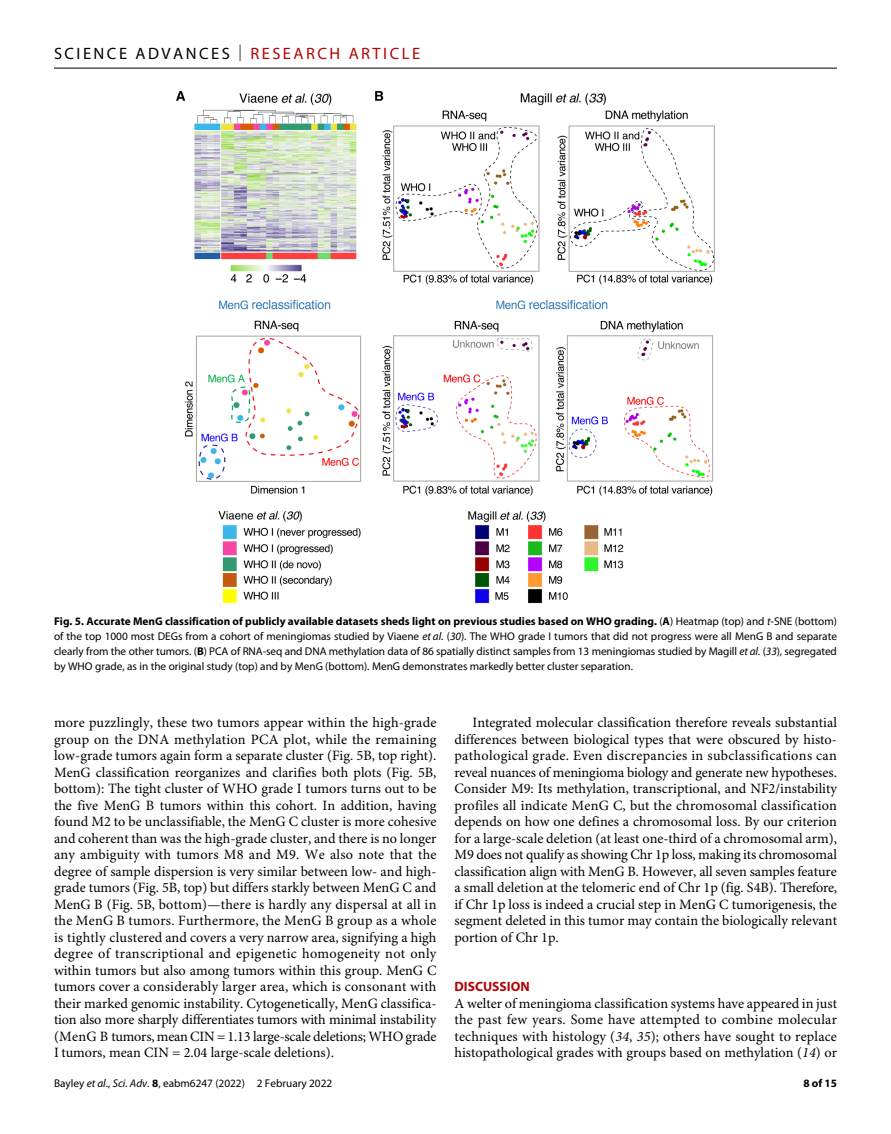
<style>
.page{position:relative;width:891px;height:1134px;background:#fff}
.page>*{position:absolute;margin:0;border:0;box-sizing:border-box;transform-origin:0 0}
.t1{font:16.5px "Myriad Pro";letter-spacing:.15em;color:#000}
.t2{font:14.25px/16.5px "Minion Pro";color:#000;text-align:justify}
.t3{font:700 13.5px "Myriad Pro";color:#b10508}
.t4{font:11.25px/15px "Myriad Pro";color:#000;text-align:justify}
.t5{font:700 11.25px "Myriad Pro";color:#000}
.s1{font-weight:300}
.s2{color:#b10508}
.s3{font-weight:700}
.s4{font-style:italic}
</style>
<div class="page">
<hr style="left:54px;top:68px;width:783px;height:1px;background:#000">
<img style="left:176px;top:90px;width:539px;height:513px">
<p class="t1" style="left:54px;top:40px;width:368px">SCIENCE ADVANCES <span class="s1">|</span> <span class="s2">RESEARCH ARTICLE</span></p>
<p class="t4" style="left:54px;top:614px;width:785px"><span class="s3">Fig. 5. Accurate MenG classification of publicly available datasets sheds light on previous studies based on WHO grading.</span> (<span class="s3">A</span>) Heatmap (top) and <span class="s4">t</span>-SNE (bottom) of the top 1000 most DEGs from a cohort of meningiomas studied by Viaene <span class="s4">et al.</span> (<span class="s4">30</span>). The WHO grade I tumors that did not progress were all MenG B and separate clearly from the other tumors. (<span class="s3">B</span>) PCA of RNA-seq and DNA methylation data of 86 spatially distinct samples from 13 meningiomas studied by Magill <span class="s4">et al.</span> (<span class="s4">33</span>), segregated by WHO grade, as in the original study (top) and by MenG (bottom). MenG demonstrates markedly better cluster separation.</p>
<p class="t2" style="left:54px;top:716px;width:384px">more puzzlingly, these two tumors appear within the high-grade group on the DNA methylation PCA plot, while the remaining low-grade tumors again form a separate cluster (Fig. 5B, top right).<br>MenG classification reorganizes and clarifies both plots (Fig. 5B, bottom): The tight cluster of WHO grade I tumors turns out to be the five MenG B tumors within this cohort. In addition, having found M2 to be unclassifiable, the MenG C cluster is more cohesive and coherent than was the high-grade cluster, and there is no longer any ambiguity with tumors M8 and M9. We also note that the degree of sample dispersion is very similar between low- and high&shy;grade tumors (Fig. 5B, top) but differs starkly between MenG C and MenG B (Fig. 5B, bottom)—there is hardly any dispersal at all in the MenG B tumors. Furthermore, the MenG B group as a whole is tightly clustered and covers a very narrow area, signifying a high degree of transcriptional and epigenetic homogeneity not only within tumors but also among tumors within this group. MenG C tumors cover a considerably larger area, which is consonant with their marked genomic instability. Cytogenetically, MenG classifica&shy;tion also more sharply differentiates tumors with minimal instability (MenG B tumors, mean CIN = 1.13 large-scale deletions; WHO grade I tumors, mean CIN = 2.04 large-scale deletions).</p>
<p class="t2" style="left:454px;top:716px;width:384px;text-indent:18px">Integrated molecular classification therefore reveals substantial differences between biological types that were obscured by histo&shy;pathological grade. Even discrepancies in subclassifications can reveal nuances of meningioma biology and generate new hypotheses.<br>Consider M9: Its methylation, transcriptional, and NF2/instability profiles all indicate MenG C, but the chromosomal classification depends on how one defines a chromosomal loss. By our criterion for a large-scale deletion (at least one-third of a chromosomal arm), M9 does not qualify as showing Chr 1p loss, making its chromosomal classification align with MenG B. However, all seven samples feature a small deletion at the telomeric end of Chr 1p (fig. S4B). Therefore, if Chr 1p loss is indeed a crucial step in MenG C tumorigenesis, the segment deleted in this tumor may contain the biologically relevant portion of Chr 1p.</p>
<p class="t3" style="left:454px;top:976px;width:77px">DISCUSSION</p>
<p class="t2" style="left:454px;top:996px;width:384px">A welter of meningioma classification systems have appeared in just the past few years. Some have attempted to combine molecular techniques with histology (<span class="s4">34</span>, <span class="s4">35</span>); others have sought to replace histopathological grades with groups based on methylation (<span class="s4">14</span>) or</p>
<p class="t4" style="left:54px;top:1076px;width:280px">Bayley <span class="s4">et al</span>., <span class="s4">Sci. Adv.</span> <span class="s3">8</span>, eabm6247 (2022) 2 February 2022</p>
<p class="t5" style="left:803px;top:1074px;width:35px">8 of 15</p>
</div>
